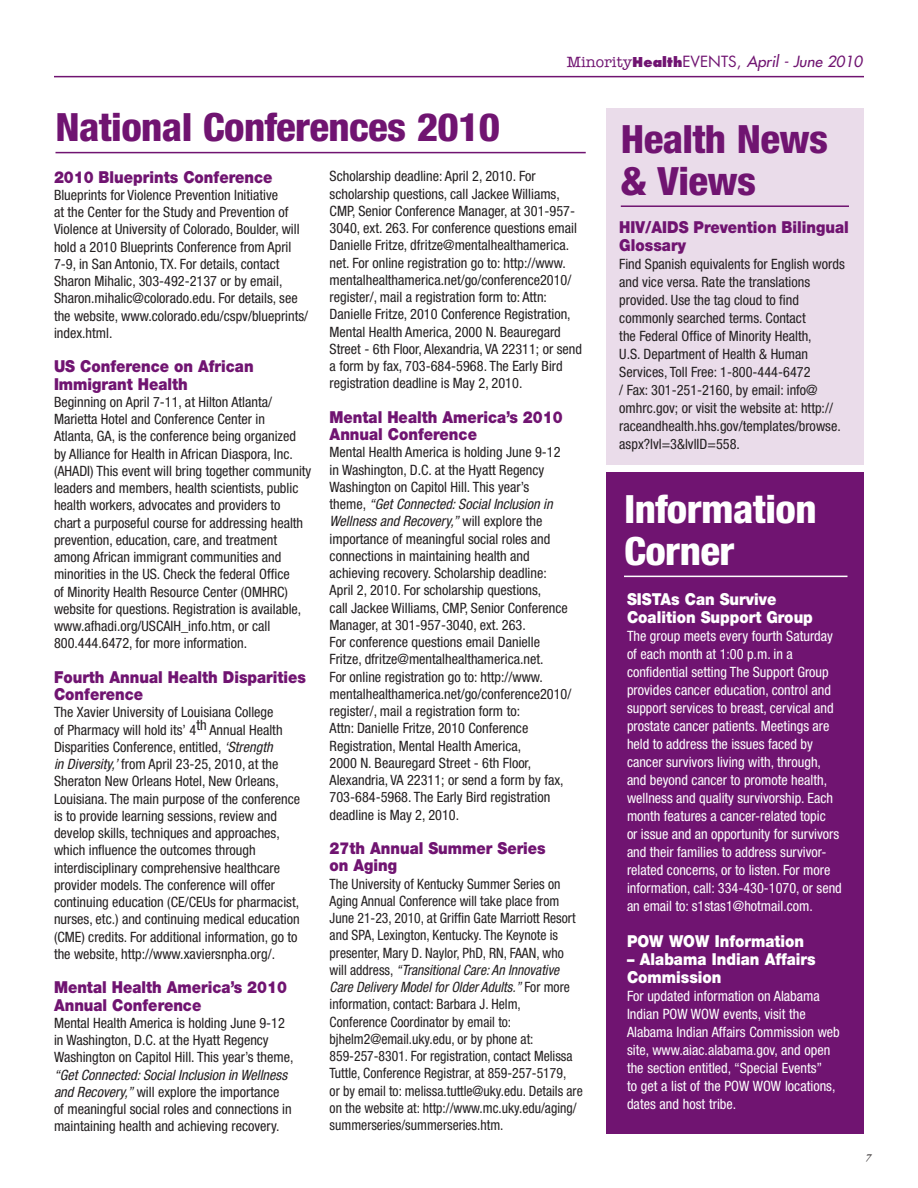
<style>
.page{position:relative;width:918px;height:1188px;background:#fff}
.page>*{position:absolute;margin:0;border:0;box-sizing:border-box;transform-origin:0 0}
.t1{font:800 condensed 39px/42px "Helvetica Neue";letter-spacing:-.015em;color:#701471;scale:1.05 1}
.t2{font:800 condensed 39px/42px "Helvetica Neue";letter-spacing:-.015em;color:#fff;scale:1.05 1}
.t3{font:900 16.5px/17.2px "Helvetica Neue";color:#701471;scale:.9 1}
.t4{font:900 16.5px/18px "Helvetica Neue";color:#fff;scale:.9 1}
.t5{font:italic 15px "Futura";color:#701471}
.t6{font:condensed 14.25px/17.2px "Helvetica Neue";color:#231f20}
.t7{font:condensed 14.25px/18px "Helvetica Neue";color:#fff}
.t8{font:condensed 14.25px/17.2px "Helvetica Neue";color:#231f20;scale:.96 1}
.t9{font:italic 600 10.5px "Adobe Garamond";color:#231f20}
.s1{font-family:"American Typewriter";font-weight:500;font-style:normal}
.s2{font-family:"Futura T";font-weight:800;font-style:normal}
.s3{font-style:normal}
.s4{font-style:italic}
</style>
<div class="page">
<div style="left:606px;top:108px;width:258px;height:356px;background:#eadcea"></div>
<hr style="left:54px;top:76px;width:810px;height:1px;background:#701471">
<hr style="left:621px;top:205px;width:228px;height:2px;background:#701471">
<hr style="left:56px;top:152px;width:530px;height:1px;background:#701471">
<div style="left:606px;top:472px;width:258px;height:662px;background:#701471"></div>
<hr style="left:624px;top:576px;width:224px;height:1px;background:#fff">
<p class="t5" style="left:567px;top:52px;width:297px"><span class="s1">Minority</span><span class="s2">Health</span><span class="s3">EVENTS,</span> April - June 2010</p>
<h1 class="t1" style="left:56px;top:106px;width:425px">National Conferences 2010</h1>
<p class="t3" style="left:54px;top:168px;width:244px">2010 Blueprints Conference</p>
<p class="t6" style="left:54px;top:186px;width:256px">Blueprints for Violence Prevention Initiative<br>at the Center for the Study and Prevention of Violence at University of Colorado, Boulder, will hold a 2010 Blueprints Conference from April 7-9, in San Antonio, TX. For details, contact Sharon Mihalic, 303-492-2137 or by email, Sharon.mihalic@colorado.edu. For details, see the website, www.colorado.edu/cspv/blueprints/ index.html.</p>
<p class="t3" style="left:54px;top:358px;width:223px">US Conference on African<br>Immigrant Health</p>
<p class="t6" style="left:54px;top:393px;width:259px">Beginning on April 7-11, at Hilton Atlanta/ Marietta Hotel and Conference Center in<br>Atlanta, GA, is the conference being organized by Alliance for Health in African Diaspora, Inc. (AHADI) This event will bring together community leaders and members, health scientists, public health workers, advocates and providers to<br>chart a purposeful course for addressing health prevention, education, care, and treatment among African immigrant communities and minorities in the US. Check the federal Office<br>of Minority Health Resource Center (OMHRC) website for questions. Registration is available, www.afhadi.org/USCAIH_info.htm, or call 800.444.6472, for more information.</p>
<p class="t3" style="left:54px;top:668px;width:282px">Fourth Annual Health Disparities<br>Conference</p>
<p class="t6" style="left:54px;top:704px;width:248px">The Xavier University of Louisiana College<br>of Pharmacy will hold its’ 4th Annual Health Disparities Conference, entitled, <span class="s4">‘Strength<br>in Diversity,’</span> from April 23-25, 2010, at the Sheraton New Orleans Hotel, New Orleans, Louisiana. The main purpose of the conference is to provide learning sessions, review and develop skills, techniques and approaches, which influence the outcomes through interdisciplinary comprehensive healthcare provider models. The conference will offer continuing education (CE/CEUs for pharmacist, nurses, etc.) and continuing medical education (CME) credits. For additional information, go to the website, http://www.xaviersnpha.org/.</p>
<p class="t3" style="left:54px;top:979px;width:260px">Mental Health America’s 2010<br>Annual Conference</p>
<p class="t6" style="left:54px;top:1014px;width:241px">Mental Health America is holding June 9-12 in Washington, D.C. at the Hyatt Regency<br>Washington on Capitol Hill. This year’s theme,</p>
<p class="t6" style="left:54px;top:1066px;width:239px"><span class="s4">“Get Connected: Social Inclusion in Wellness and Recovery,”</span> will explore the importance of meaningful social roles and connections in maintaining health and achieving recovery.</p>
<p class="t6" style="left:330px;top:168px;width:254px">Scholarship deadline: April 2, 2010. For scholarship questions, call Jackee Williams, CMP, Senior Conference Manager, at 301-957- 3040, ext. 263. For conference questions email Danielle Fritze, dfritze@mentalhealthamerica. net. For online registration go to: http://www. mentalhealthamerica.net/go/conference2010/ register/, mail a registration form to: Attn:<br>Danielle Fritze, 2010 Conference Registration, Mental Health America, 2000 N. Beauregard Street - 6th Floor, Alexandria, VA 22311; or send a form by fax, 703-684-5968. The Early Bird registration deadline is May 2, 2010.</p>
<p class="t3" style="left:330px;top:408px;width:260px">Mental Health America’s 2010<br>Annual Conference</p>
<p class="t6" style="left:330px;top:444px;width:243px">Mental Health America is holding June 9-12 in Washington, D.C. at the Hyatt Regency Washington on Capitol Hill. This year’s<br>theme, <span class="s4">“Get Connected: Social Inclusion in Wellness and Recovery,”</span> will explore the importance of meaningful social roles and connections in maintaining health and achieving recovery. Scholarship deadline:<br>April 2, 2010. For scholarship questions,<br>call Jackee Williams, CMP, Senior Conference Manager, at 301-957-3040, ext. 263.<br>For conference questions email Danielle Fritze, dfritze@mentalhealthamerica.net.<br>For online registration go to: http://www. mentalhealthamerica.net/go/conference2010/ register/, mail a registration form to:<br>Attn: Danielle Fritze, 2010 Conference Registration, Mental Health America,<br>2000 N. Beauregard Street - 6th Floor, Alexandria, VA 22311; or send a form by fax, 703-684-5968. The Early Bird registration deadline is May 2, 2010.</p>
<p class="t3" style="left:330px;top:839px;width:242px">27th Annual Summer Series on Aging</p>
<p class="t8" style="left:330px;top:875px;width:265px">The University of Kentucky Summer Series on Aging Annual Conference will take place from June 21-23, 2010, at Griffin Gate Marriott Resort and SPA, Lexington, Kentucky. The Keynote is presenter, Mary D. Naylor, PhD, RN, FAAN, who will address, <span class="s4">“Transitional Care: An Innovative Care Delivery Model for Older Adults.”</span> For more information, contact: Barbara J. Helm,<br>Conference Coordinator by email to: bjhelm2@email.uky.edu, or by phone at:<br>859-257-8301. For registration, contact Melissa Tuttle, Conference Registrar, at 859-257-5179,<br>or by email to: melissa.tuttle@uky.edu. Details are on the website at: http://www.mc.uky.edu/aging/ summerseries/summerseries.htm.</p>
<h1 class="t1" style="left:621px;top:117px;width:199px">Health News &amp; Views</h1>
<p class="t3" style="left:619px;top:218px;width:257px;line-height:18px">HIV/AIDS Prevention Bilingual<br>Glossary</p>
<p class="t6" style="left:619px;top:255px;width:227px;line-height:18px">Find Spanish equivalents for English words and vice versa. Rate the translations provided. Use the tag cloud to find commonly searched terms. Contact<br>the Federal Office of Minority Health,<br>U.S. Department of Health &amp; Human Services, Toll Free: 1-800-444-6472<br>/ Fax: 301-251-2160, by email: info@ omhrc.gov; or visit the website at: http:// raceandhealth.hhs.gov/templates/browse. aspx?lvl=3&amp;lvlID=558.</p>
<h1 class="t2" style="left:624px;top:487px;width:185px">Information<br>Corner</h1>
<p class="t4" style="left:627px;top:590px;width:208px">SISTAs Can Survive<br>Coalition Support Group</p>
<p class="t7" style="left:627px;top:627px;width:216px">The group meets every fourth Saturday of each month at 1:00 p.m. in a confidential setting The Support Group provides cancer education, control and support services to breast, cervical and prostate cancer patients. Meetings are held to address the issues faced by cancer survivors living with, through, and beyond cancer to promote health, wellness and quality survivorship. Each month features a cancer-related topic<br>or issue and an opportunity for survivors and their families to address survivor&shy;related concerns, or to listen. For more information, call: 334-430-1070, or send an email to: s1stas1@hotmail.com.</p>
<p class="t4" style="left:627px;top:932px;width:198px">POW WOW Information</p>
<p class="t4" style="left:627px;top:950px;width:211px">– Alabama Indian Affairs<br>Commission</p>
<p class="t7" style="left:627px;top:987px;width:214px">For updated information on Alabama Indian POW WOW events, visit the Alabama Indian Affairs Commission web site, www.aiac.alabama.gov, and open the section entitled, “Special Events”<br>to get a list of the POW WOW locations, dates and host tribe.</p>
<p class="t9" style="left:866px;top:1152px;width:7px">7</p>
</div>
